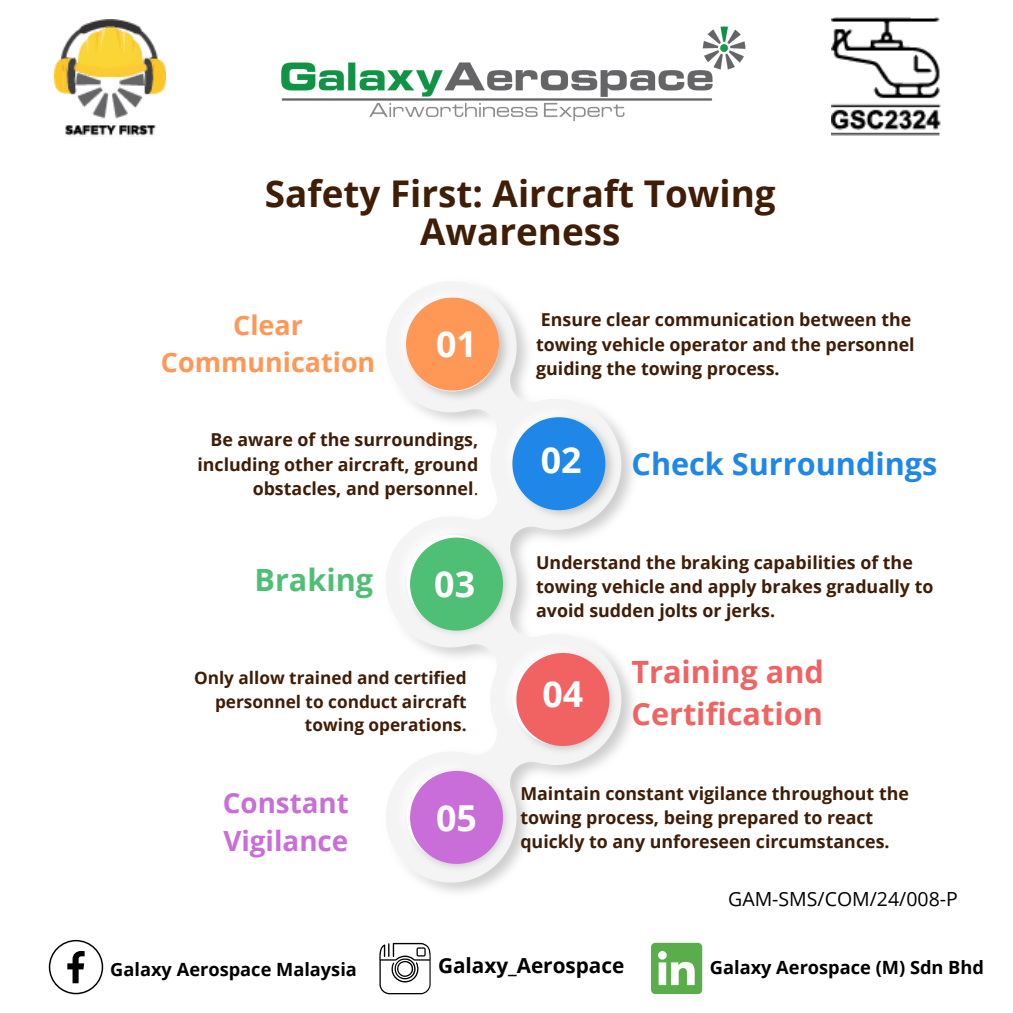
<style>
.page{position:relative;width:1013px;height:1013px;background:#fff}
.page>*{position:absolute;margin:0;border:0;box-sizing:border-box;transform-origin:0 0}
.t1{font:700 36.88px/38.4px "Open Sans";color:#401d07;text-align:center}
.t2{font:700 35.75px "Open Sans";color:#fff}
.t3{font:700 30.62px/42.1px "Open Sans";color:#f16363}
.t4{font:700 30.62px "Open Sans";color:#1e87e8}
.t5{font:700 30.62px "Open Sans";color:#4fbf75}
.t6{font:700 27.75px/38.2px "Open Sans";color:#c96dd8}
.t7{font:700 26.88px/37.5px "Open Sans";color:#ff9756;text-align:center}
.t8{font:700 20.75px "Open Sans";color:#000}
.t9{font:19.5px "Open Sans";color:#000}
.t10{font:700 18.25px "Open Sans";color:#000}
.t11{font:700 17.75px/24.4px "Open Sans";color:#401d07}
.t12{font:700 17.25px/23.5px "Open Sans";color:#401d07;text-align:right}
.s1{font-weight:400}
</style>
<div class="page">
<img style="left:419px;top:427px;width:205px;height:460px">
<svg style="left:385px;top:281px;width:236px;height:602px"></svg>
<img style="left:394px;top:287px;width:108px;height:108px">
<img style="left:394px;top:523px;width:108px;height:107px">
<div style="left:500px;top:405px;width:108px;height:107px;background:#f4f4f4"></div>
<img style="left:394px;top:758px;width:108px;height:106px">
<div style="left:500px;top:640px;width:108px;height:108px;background:#f4f4f4"></div>
<img style="left:403px;top:294px;width:108px;height:108px">
<img style="left:403px;top:530px;width:108px;height:108px">
<img style="left:509px;top:412px;width:108px;height:108px">
<img style="left:403px;top:766px;width:108px;height:106px">
<img style="left:509px;top:648px;width:108px;height:107px">
<div style="left:407px;top:535px;width:92px;height:92px;background:#fff;border-radius:50%"></div>
<div style="left:407px;top:770px;width:92px;height:91px;background:#fff;border-radius:50%"></div>
<div style="left:512px;top:653px;width:92px;height:92px;background:#fff;border-radius:50%"></div>
<div style="left:406px;top:297px;width:93px;height:93px;background:#ff9756;border-radius:50%"></div>
<div style="left:410px;top:537px;width:93px;height:93px;background:#4fbf75;border-radius:50%"></div>
<div style="left:410px;top:770px;width:93px;height:93px;background:#c96dd8;border-radius:50%"></div>
<div style="left:512px;top:417px;width:93px;height:93px;background:#1e87e8;border-radius:50%"></div>
<div style="left:516px;top:653px;width:93px;height:93px;background:#f16363;border-radius:50%"></div>
<img style="left:281px;top:26px;width:465px;height:95px">
<img style="left:55px;top:20px;width:110px;height:116px">
<img style="left:831px;top:18px;width:109px;height:118px">
<svg style="left:49px;top:939px;width:54px;height:55px"></svg>
<svg style="left:379px;top:942px;width:52px;height:52px"></svg>
<svg style="left:651px;top:942px;width:51px;height:52px"></svg>
<p class="t1" style="left:265px;top:173px;width:512px">Safety First: Aircraft Towing<br>Awareness</p>
<p class="t7" style="left:161px;top:305px;width:216px">Clear<br>Communication</p>
<p class="t2" style="left:436px;top:319px;width:42px">01</p>
<h6 class="t11" style="left:197px;top:427px;width:282px;text-align:right">Be aware of the surroundings, including other aircraft, ground obstacles, and personnel<span class="s1">.</span></h6>
<p class="t5" style="left:254px;top:558px;width:120px">Braking</p>
<p class="t2" style="left:434px;top:559px;width:42px">03</p>
<h2 class="t12" style="left:194px;top:665px;width:274px">Only allow trained and certified personnel to conduct aircraft towing operations.</h2>
<p class="t6" style="left:223px;top:782px;width:128px">Constant<br>Vigilance</p>
<h3 class="t2" style="left:436px;top:792px;width:42px">05</h3>
<h6 class="t11" style="left:536px;top:307px;width:380px">Ensure clear communication between the towing vehicle operator and the personnel guiding the towing process.</h6>
<p class="t2" style="left:540px;top:435px;width:42px">02</p>
<p class="t4" style="left:631px;top:442px;width:307px">Check Surroundings</p>
<p class="t11" style="left:536px;top:549px;width:399px">Understand the braking capabilities of the towing vehicle and apply brakes gradually to avoid sudden jolts or jerks.</p>
<p class="t2" style="left:542px;top:668px;width:42px">04</p>
<h1 class="t3" style="left:631px;top:650px;width:194px">Training and<br>Certification</h1>
<h2 class="t11" style="left:520px;top:780px;width:390px">Maintain constant vigilance throughout the towing process, being prepared to react quickly to any unforeseen circumstances.</h2>
<h6 class="t9" style="left:728px;top:885px;width:231px">GAM-SMS/COM/24/008-P</h6>
<h2 class="t10" style="left:110px;top:956px;width:248px">Galaxy Aerospace Malaysia</h2>
<h4 class="t8" style="left:438px;top:951px;width:188px">Galaxy_Aerospace</h4>
<p class="t10" style="left:710px;top:954px;width:276px">Galaxy Aerospace (M) Sdn Bhd</p>
</div>
